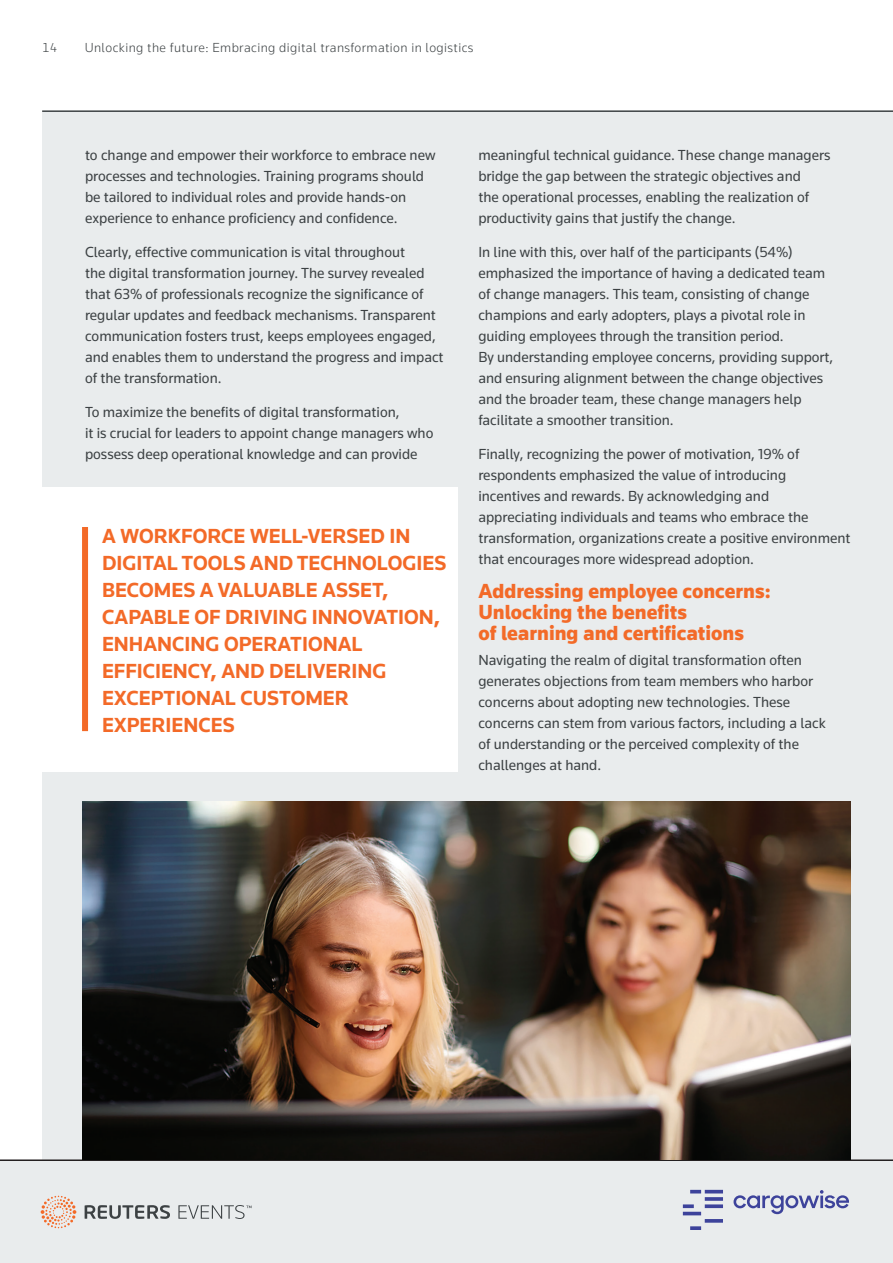
<style>
.page{position:relative;width:893px;height:1263px;background:#fff}
.page>*{position:absolute;margin:0;border:0;box-sizing:border-box;transform-origin:0 0}
.t1{font:700 21px/27px "Knowledge 2017";color:#f36a28}
.Subhead1{font:900 21px/21px "Knowledge 2017";color:#f36a28}
.Body{font:15px/21px "Knowledge 2017";color:#3c4143}
.t2{font:300 13.5px "Knowledge 2017 TF";letter-spacing:.03em;color:#3c4143}
</style>
<div class="page">
<div style="left:42px;top:112px;width:851px;height:1149px;background:#e9eced"></div>
<hr style="left:42px;top:110px;width:851px;height:2px;background:#3c4143">
<div style="left:0;top:1161px;width:893px;height:102px;background:#e9eced"></div>
<svg style="left:733px;top:1190px;width:116px;height:24px"></svg>
<svg style="left:705px;top:1219px;width:18px;height:4px"></svg>
<hr style="left:683px;top:1212px;width:18px;height:3px;background:#3d439b">
<svg style="left:705px;top:1204px;width:18px;height:4px"></svg>
<svg style="left:705px;top:1197px;width:18px;height:4px"></svg>
<hr style="left:705px;top:1190px;width:18px;height:3px;background:#3d439b">
<svg style="left:690px;top:1226px;width:11px;height:4px"></svg>
<svg style="left:683px;top:1204px;width:11px;height:4px"></svg>
<svg style="left:690px;top:1190px;width:11px;height:3px"></svg>
<svg style="left:85px;top:1205px;width:166px;height:14px"></svg>
<svg style="left:41px;top:1196px;width:35px;height:32px"></svg>
<hr style="left:0;top:1159px;width:893px;height:2px;background:#231f20">
<div style="left:0;top:487px;width:457px;height:285px;background:#fff"></div>
<div style="left:82px;top:527px;width:6px;height:204px;background:#f36a28"></div>
<img style="left:82px;top:801px;width:768px;height:358px">
<p class="t2" style="left:42px;top:39px;width:17px">14</p>
<p class="t2" style="left:85px;top:39px;width:390px">Unlocking the future: Embracing digital transformation in logistics</p>
<p class="Body" style="left:85px;top:145px;width:352px">to change and empower their workforce to embrace new processes and technologies. Training programs should be tailored to individual roles and provide hands-on experience to enhance proficiency and confidence.</p>
<p class="Body" style="left:85px;top:241px;width:360px">Clearly, effective communication is vital throughout<br>the digital transformation journey. The survey revealed that 63% of professionals recognize the significance of regular updates and feedback mechanisms. Transparent communication fosters trust, keeps employees engaged, and enables them to understand the progress and impact of the transformation.</p>
<p class="Body" style="left:85px;top:401px;width:350px">To maximize the benefits of digital transformation,<br>isit crucial for leaders to appoint change managers who possess deep operational knowledge and can provide</p>
<p class="t1" style="left:102px;top:522px;width:346px">A WORKFORCE WELL-VERSED IN<br>DIGITAL TOOLS AND TECHNOLOGIES<br>BECOMES A VALUABLE ASSET,<br>CAPABLE OF DRIVING INNOVATION,<br>ENHANCING OPERATIONAL<br>EFFICIENCY, AND DELIVERING<br>EXCEPTIONAL CUSTOMER<br>EXPERIENCES</p>
<p class="Body" style="left:478px;top:145px;width:354px">meaningful technical guidance. These change managers bridge the gap between the strategic objectives and<br>the operational processes, enabling the realization of productivity gains that justify the change.</p>
<p class="Body" style="left:478px;top:241px;width:356px">In line with this, over half of the participants )54%( emphasized the importance of having a dedicated team of change managers. This team, consisting of change champions and early adopters, plays a pivotal role in guiding employees through the transition period.<br>By understanding employee concerns, providing support, and ensuring alignment between the change objectives and the broader team, these change managers help facilitate a smoother transition.</p>
<p class="Body" style="left:478px;top:443px;width:374px">Finally, recognizing the power of motivation, 19% of respondents emphasized the value of introducing incentives and rewards. By acknowledging and appreciating individuals and teams who embrace the transformation, organizations create a positive environment that encourages more widespread adoption.</p>
<p class="Subhead1" style="left:478px;top:580px;width:294px">Addressing employee concerns:<br>Unlocking the benefits<br>of learning and certifications</p>
<p class="Body" style="left:478px;top:649px;width:349px">Navigating the realm of digital transformation often generates objections from team members who harbor concerns about adopting new technologies. These concerns can stem from various factors, including a lack of understanding or the perceived complexity of the challenges at hand.</p>
</div>
